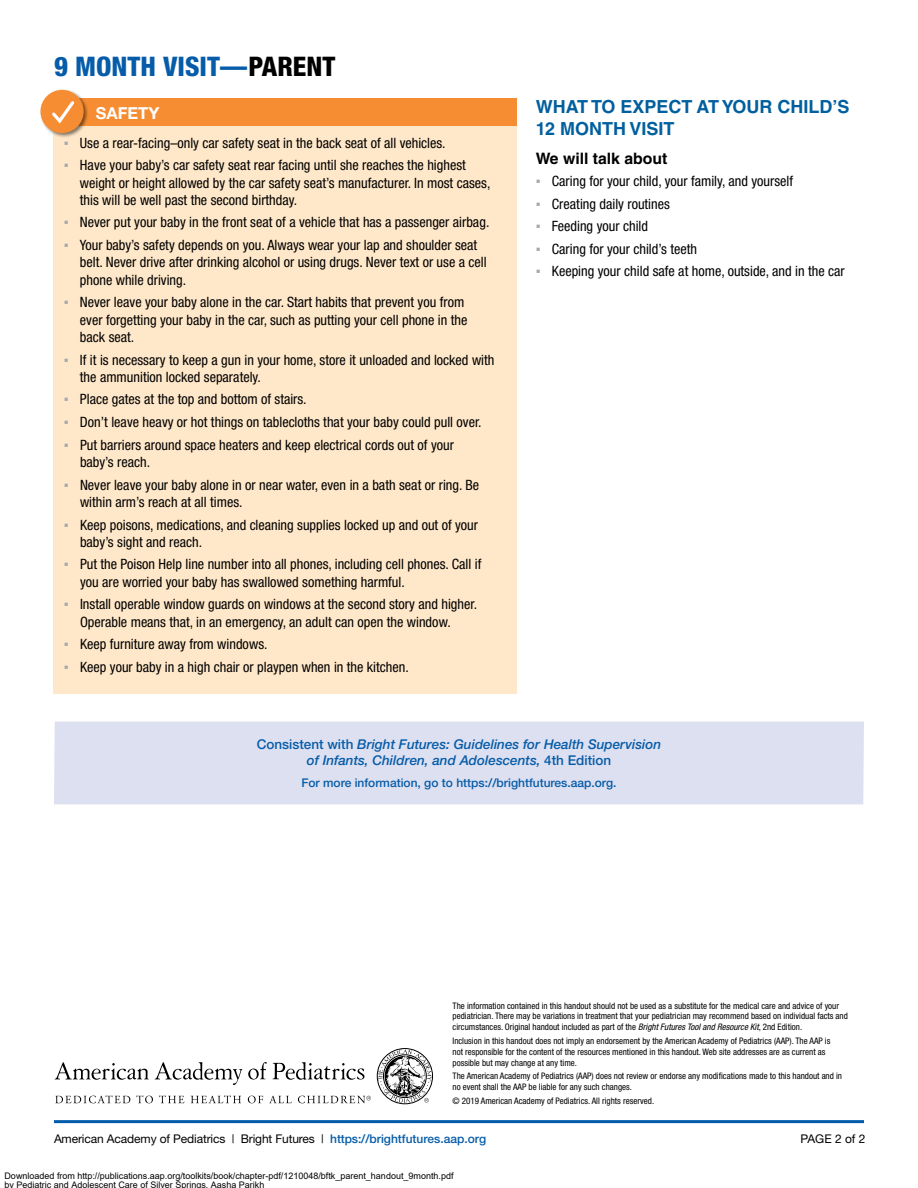
<style>
.page{position:relative;width:918px;height:1188px;background:#fff}
.page>*{position:absolute;margin:0;border:0;box-sizing:border-box;transform-origin:0 0}
.t1{font:800 condensed 27px "Helvetica Neue";color:#065ca9}
.t2{font:700 18px/21.6px "Helvetica LT Std";color:#005f9e}
.t3{font:700 16.5px "Helvetica Neue";color:#fff}
.t4{font:700 15.75px "Helvetica LT Std";color:#000}
.t5{font:condensed 14.25px/17.4px "Helvetica Neue";color:#000}
.t6{font:italic 500 13.5px/16.5px "Helvetica Neue";color:#065ca9;text-align:center}
.t7{font:12px "Helvetica Neue";letter-spacing:-.01em;color:#000}
.t8{font:500 12px "Helvetica Neue";color:#065ca9}
.t9{font:condensed 9px/10.8px "Helvetica Neue LT Pro";color:#000}
.t10{font:9px/9px "Arial";color:#000}
.s1{color:#000}
.s2{font-family:"Arial";font-stretch:normal;color:#a7a9ac}
.s3{font-style:normal}
.s4{font-family:"Helvetica Neue";font-style:italic}
.s5{font-weight:500;color:#065ca9}
</style>
<div class="page">
<svg style="left:55px;top:1062px;width:94px;height:18px"></svg>
<svg style="left:155px;top:1062px;width:209px;height:23px"></svg>
<svg style="left:55px;top:1095px;width:75px;height:8px"></svg>
<svg style="left:136px;top:1095px;width:17px;height:8px"></svg>
<svg style="left:159px;top:1095px;width:25px;height:8px"></svg>
<svg style="left:191px;top:1095px;width:50px;height:8px"></svg>
<svg style="left:248px;top:1096px;width:15px;height:7px"></svg>
<svg style="left:269px;top:1096px;width:23px;height:7px"></svg>
<svg style="left:378px;top:1049px;width:54px;height:54px"></svg>
<svg style="left:298px;top:1096px;width:73px;height:7px"></svg>
<hr style="left:54px;top:1120px;width:810px;height:3px;background:#005baa">
<div style="left:53px;top:98px;width:463px;height:596px;background:#ffe8c9"></div>
<div style="left:53px;top:99px;width:463px;height:27px;background:#f78d33"></div>
<div style="left:39px;top:89px;width:50px;height:50px;background:#000;opacity:.5"></div>
<div style="left:40px;top:90px;width:44px;height:43px;background:#f78d33;border-radius:50%"></div>
<svg style="left:52px;top:101px;width:23px;height:23px"></svg>
<div style="left:54px;top:722px;width:810px;height:82px;background:#dde0f0"></div>
<h1 class="t1" style="left:54px;top:50px;width:283px">9 MONTH VISIT—<span class="s1">PARENT</span></h1>
<p class="t3" style="left:96px;top:103px;width:65px">SAFETY</p>
<p class="t5" style="left:64px;top:134px;width:383px"><span class="s2">▪</span> Use a rear-facing–only car safety seat in the back seat of all vehicles.</p>
<p class="t5" style="left:80px;top:156px;width:412px;text-indent:-16px"><span class="s2">▪</span> Have your baby’s car safety seat rear facing until she reaches the highest weight or height allowed by the car safety seat’s manufacturer. In most cases, this will be well past the second birthday.</p>
<p class="t5" style="left:64px;top:214px;width:427px"><span class="s2">▪</span> Never put your baby in the front seat of a vehicle that has a passenger airbag.</p>
<p class="t5" style="left:80px;top:236px;width:408px;text-indent:-16px"><span class="s2">▪</span> Your baby’s safety depends on you. Always wear your lap and shoulder seat belt. Never drive after drinking alcohol or using drugs. Never text or use a cell phone while driving.</p>
<p class="t5" style="left:80px;top:293px;width:389px;text-indent:-16px"><span class="s2">▪</span> Never leave your baby alone in the car. Start habits that prevent you from ever forgetting your baby in the car, such as putting your cell phone in the back seat.</p>
<p class="t5" style="left:80px;top:351px;width:416px;text-indent:-16px"><span class="s2">▪</span> If it is necessary to keep a gun in your home, store it unloaded and locked with the ammunition locked separately.</p>
<p class="t5" style="left:64px;top:391px;width:244px"><span class="s2">▪</span> Place gates at the top and bottom of stairs.</p>
<p class="t5" style="left:64px;top:413px;width:419px"><span class="s2">▪</span> Don’t leave heavy or hot things on tablecloths that your baby could pull over.</p>
<p class="t5" style="left:80px;top:436px;width:376px;text-indent:-16px"><span class="s2">▪</span> Put barriers around space heaters and keep electrical cords out of your baby’s reach.</p>
<p class="t5" style="left:80px;top:476px;width:401px;text-indent:-16px"><span class="s2">▪</span> Never leave your baby alone in or near water, even in a bath seat or ring. Be within arm’s reach at all times.</p>
<p class="t5" style="left:80px;top:516px;width:400px;text-indent:-16px"><span class="s2">▪</span> Keep poisons, medications, and cleaning supplies locked up and out of your baby’s sight and reach.</p>
<p class="t5" style="left:80px;top:556px;width:403px;text-indent:-16px"><span class="s2">▪</span> Put the Poison Help line number into all phones, including cell phones. Call if you are worried your baby has swallowed something harmful.</p>
<p class="t5" style="left:80px;top:596px;width:399px;text-indent:-16px"><span class="s2">▪</span> Install operable window guards on windows at the second story and higher.<br>Operable means that, in an emergency, an adult can open the window.</p>
<p class="t5" style="left:64px;top:635px;width:205px"><span class="s2">▪</span> Keep furniture away from windows.</p>
<p class="t5" style="left:64px;top:658px;width:347px"><span class="s2">▪</span> Keep your baby in a high chair or playpen when in the kitchen.</p>
<p class="t2" style="left:536px;top:96px;width:315px">WHAT TO EXPECT AT YOUR CHILD’S<br>12 MONTH VISIT</p>
<p class="t4" style="left:536px;top:149px;width:133px">We will talk about</p>
<p class="t5" style="left:536px;top:172px;width:259px"><span class="s2">▪</span> Caring for your child, your family, and yourself</p>
<p class="t5" style="left:536px;top:195px;width:136px"><span class="s2">▪</span> Creating daily routines</p>
<p class="t5" style="left:536px;top:217px;width:114px"><span class="s2">▪</span> Feeding your child</p>
<p class="t5" style="left:536px;top:240px;width:163px"><span class="s2">▪</span> Caring for your child’s teeth</p>
<p class="t5" style="left:536px;top:263px;width:311px"><span class="s2">▪</span> Keeping your child safe at home, outside, and in the car</p>
<p class="t6" style="left:257px;top:736px;width:406px"><span class="s3">Consistent with</span> Bright Futures: Guidelines for Health Supervision of Infants, Children, and Adolescents, <span class="s3">4th Edition</span></p>
<p class="t8" style="left:301px;top:776px;width:317px">For more information, go to https://brightfutures.aap.org.</p>
<p class="t9" style="left:453px;top:1000px;width:397px">The information contained in this handout should not be used as a substitute for the medical care and advice of your pediatrician. There may be variations in treatment that your pediatrician may recommend based on individual facts and circumstances. Original handout included as part of the <span class="s4">Bright Futures Tool and Resource Kit</span>, 2nd Edition.</p>
<p class="t9" style="left:453px;top:1035px;width:379px">Inclusion in this handout does not imply an endorsement by the American Academy of Pediatrics (AAP). The AAP is not responsible for the content of the resources mentioned in this handout. Web site addresses are as current as possible but may change at any time.</p>
<p class="t9" style="left:453px;top:1071px;width:391px">The American Academy of Pediatrics (AAP) does not review or endorse any modifications made to this handout and in no event shall the AAP be liable for any such changes.</p>
<p class="t9" style="left:453px;top:1095px;width:203px">© 2019 American Academy of Pediatrics. All rights reserved.</p>
<p class="t7" style="left:54px;top:1132px;width:434px">American Academy of Pediatrics | Bright Futures | <span class="s5">https://brightfutures.aap.org</span></p>
<p class="t7" style="left:801px;top:1132px;width:66px">PAGE 2 of 2</p>
<p class="t10" style="left:4px;top:1172px;width:451px">Downloaded from http://publications.aap.org/toolkits/book/chapter-pdf/1210048/bftk_parent_handout_9month.pdf by Pediatric and Adolescent Care of Silver Springs Aasha Parikh</p>
</div>
